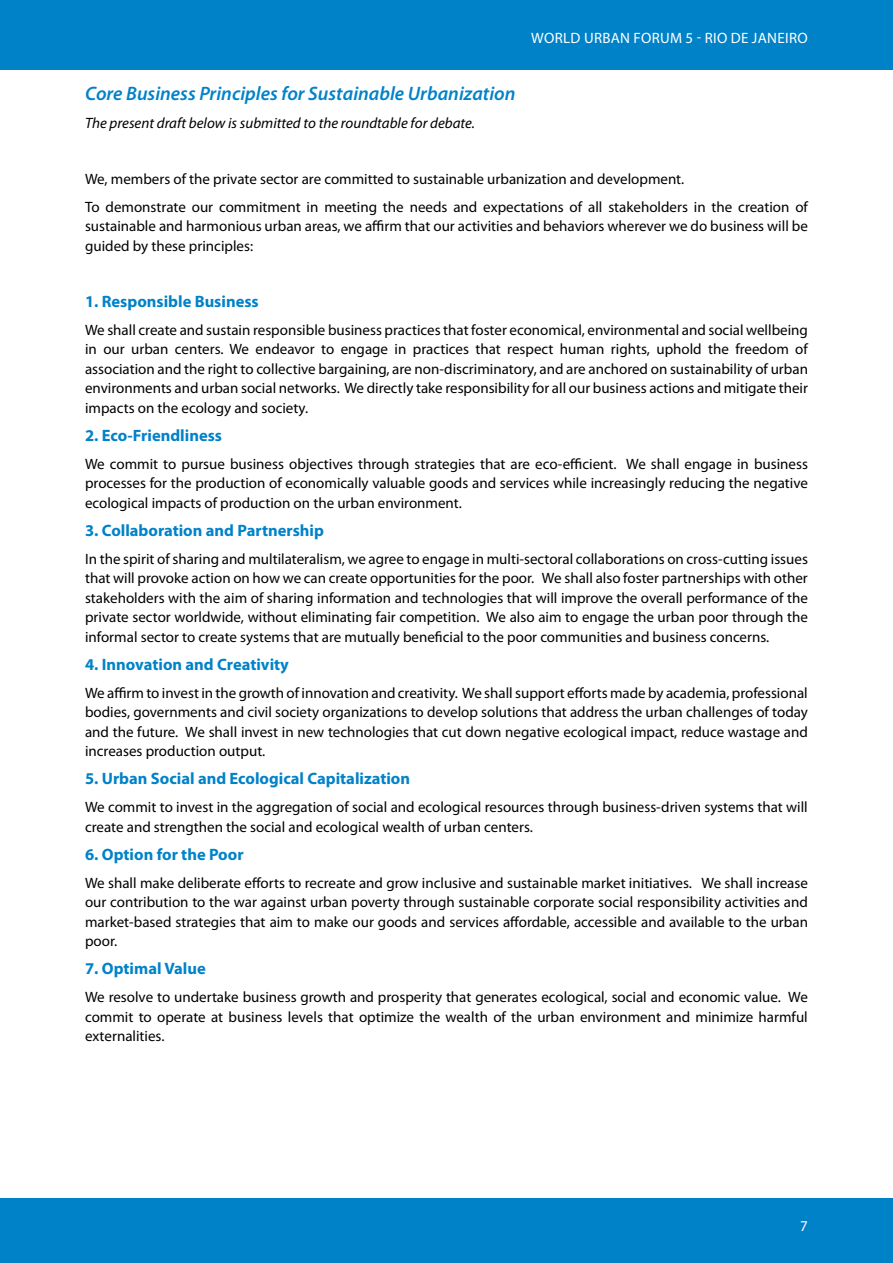
<style>
.page{position:relative;width:893px;height:1263px;background:#fff}
.page>*{position:absolute;margin:0;border:0;box-sizing:border-box;transform-origin:0 0}
.t1{font:italic 600 19.5px "Myriad Pro";color:#0082c9}
.t2{font:700 16.5px "Myriad Pro";color:#0082c9}
.t3{font:15px/19.5px "Myriad Pro";color:#000;text-align:justify}
.t4{font:italic 15px "Myriad Pro";color:#000}
.t5{font:15px "Myriad Pro";letter-spacing:.02em;color:#fff}
</style>
<div class="page">
<div style="left:0;top:1198px;width:893px;height:65px;background:#0082c9"></div>
<div style="left:0;top:0;width:893px;height:69px;background:#0082c9"></div>
<p class="t5" style="left:531px;top:29px;width:236px">World Urban Forum 5 - rIO DE JANEIRO</p>
<h1 class="t1" style="left:85px;top:81px;width:432px">Core Business Principles for Sustainable Urbanization</h1>
<p class="t4" style="left:85px;top:113px;width:391px">The present draft below is submitted to the roundtable for debate.</p>
<p class="t3" style="left:85px;top:164px;width:724px;line-height:28px">We, members of the private sector are committed to sustainable urbanization and development.<br>To demonstrate our commitment in meeting the needs and expectations of all stakeholders in the creation of</p>
<p class="t3" style="left:85px;top:216px;width:724px">sustainable and harmonious urban areas, we affirm that our activities and behaviors wherever we do business will be guided by these principles:</p>
<p class="t2" style="left:85px;top:290px;width:175px">1. Responsible Business</p>
<p class="t3" style="left:85px;top:320px;width:724px">We shall create and sustain responsible business practices that foster economical, environmental and social wellbeing in our urban centers. We endeavor to engage in practices that respect human rights, uphold the freedom of association and the right to collective bargaining, are non-discriminatory, and are anchored on sustainability of urban environments and urban social networks. We directly take responsibility for all our business actions and mitigate their impacts on the ecology and society.</p>
<p class="t2" style="left:85px;top:424px;width:139px">2. Eco-Friendliness</p>
<p class="t3" style="left:85px;top:454px;width:724px">We commit to pursue business objectives through strategies that are eco-efficient. We shall engage in business processes for the production of economically valuable goods and services while increasingly reducing the negative ecological impacts of production on the urban environment.</p>
<p class="t2" style="left:85px;top:519px;width:240px">3. Collaboration and Partnership</p>
<p class="t3" style="left:85px;top:549px;width:724px">I n the spirit of sharing and multilateralism, we agree to engage in multi-sectoral collaborations on cross-cutting issues that will provoke action on how we can create opportunities for the poor. We shall also foster partnerships with other stakeholders with the aim of sharing information and technologies that will improve the overall performance of the private sector worldwide, without eliminating fair competition. We also aim to engage the urban poor through the informal sector to create systems that are mutually beneficial to the poor communities and business concerns.</p>
<p class="t2" style="left:85px;top:653px;width:205px">4. Innovation and Creativity</p>
<p class="t3" style="left:85px;top:683px;width:724px">We affirm to invest in the growth of innovation and creativity. We shall support efforts made by academia, professional bodies, governments and civil society organizations to develop solutions that address the urban challenges of today and the future. We shall invest in new technologies that cut down negative ecological impact, reduce wastage and increases production output.</p>
<p class="t2" style="left:85px;top:768px;width:327px">5. Urban Social and Ecological Capitalization</p>
<p class="t3" style="left:85px;top:797px;width:724px">We commit to invest in the aggregation of social and ecological resources through business-driven systems that will create and strengthen the social and ecological wealth of urban centers.</p>
<p class="t2" style="left:85px;top:843px;width:160px">6. Option for the Poor</p>
<p class="t3" style="left:85px;top:873px;width:724px">We shall make deliberate efforts to recreate and grow inclusive and sustainable market initiatives. We shall increase our contribution to the war against urban poverty through sustainable corporate social responsibility activities and market-based strategies that aim to make our goods and services affordable, accessible and available to the urban poor.</p>
<p class="t2" style="left:85px;top:958px;width:122px">7. Optimal Value</p>
<p class="t3" style="left:85px;top:987px;width:724px">We resolve to undertake business growth and prosperity that generates ecological, social and economic value. We commit to operate at business levels that optimize the wealth of the urban environment and minimize harmful externalities.</p>
</div>
